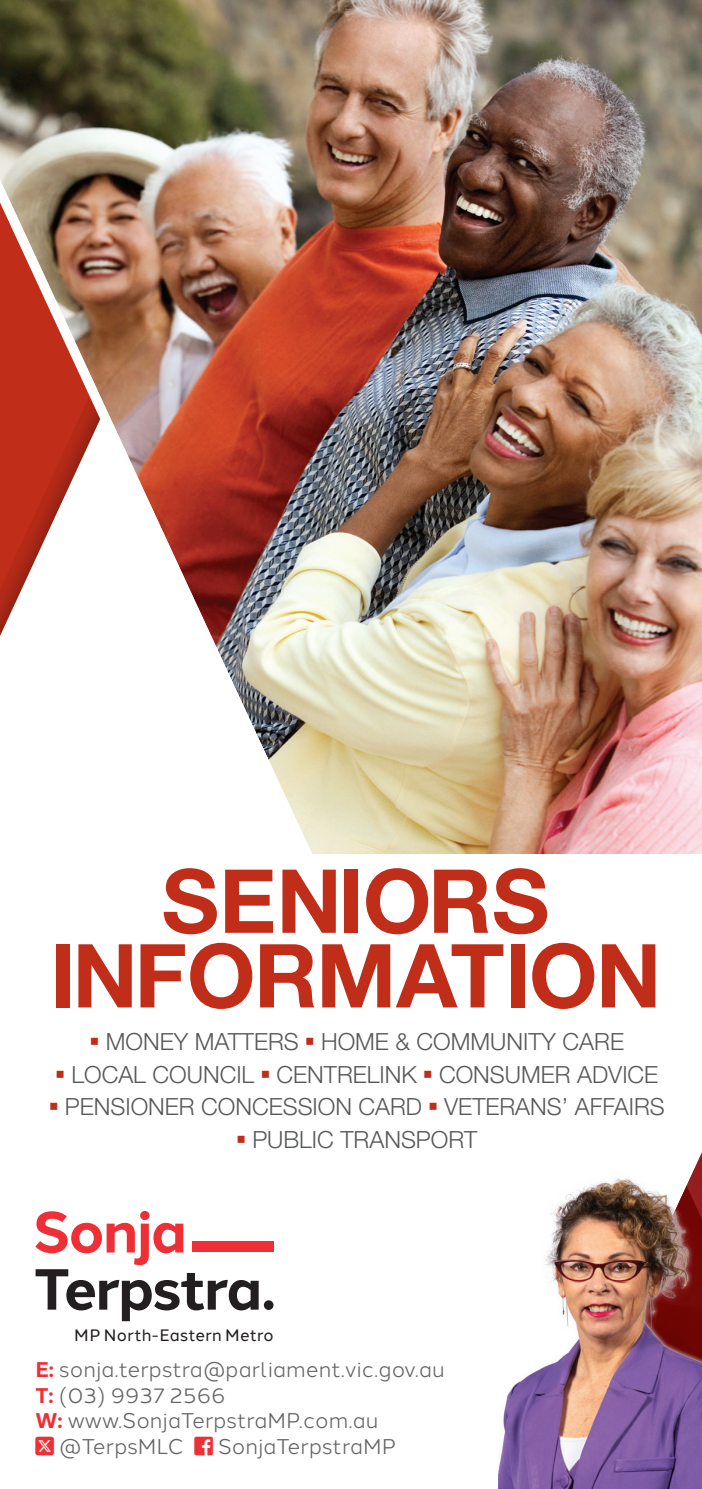
<style>
.page{position:relative;width:702px;height:1489px;background:#fff}
.page>*{position:absolute;margin:0;border:0;box-sizing:border-box;transform-origin:0 0}
.t1{font:700 88.5px/74.5px "Helvetica Neue LT Std";letter-spacing:-.02em;color:#c02d19;text-align:center}
.t2{font:300 23.75px "Helvetica Neue LT Std";color:#57585a}
.t3{font:21.25px "Halcom";color:#636366}
.t4{font:16.5px "Halcom";letter-spacing:.01em;color:#231f20}
.s1{color:#c02d19}
.s2{font-weight:700;color:#ee3036}
</style>
<div class="page">
<img style="left:0;top:0;width:702px;height:854px">
<img style="left:498px;top:1162px;width:204px;height:326px">
<svg style="left:35px;top:1211px;width:224px;height:110px"></svg>
<div style="left:264px;top:1300px;width:9px;height:9px;background:#231f20;border-radius:50%"></div>
<div style="left:192px;top:1241px;width:81px;height:10px;background:#ee3036"></div>
<h1 class="t1" style="left:50px;top:862px;width:613px">SENIORS<br>INFORMATION</h1>
<p class="t2" style="left:89px;top:1027px;width:536px"><span class="s1">▪</span> MONEY MATTERS <span class="s1">▪</span> HOME &amp; COMMUNITY CARE</p>
<p class="t2" style="left:55px;top:1059px;width:605px"><span class="s1">▪</span> LOCAL COUNCIL <span class="s1">▪</span> CENTRELINK <span class="s1">▪</span> CONSUMER ADVICE</p>
<p class="t2" style="left:48px;top:1092px;width:618px"><span class="s1">▪</span> PENSIONER CONCESSION CARD <span class="s1">▪</span> VETERANS’ AFFAIRS</p>
<p class="t2" style="left:236px;top:1124px;width:243px"><span class="s1">▪</span> PUBLIC TRANSPORT</p>
<p class="t4" style="left:74px;top:1321px;width:201px">MP North-Eastern Metro</p>
<p class="t3" style="left:35px;top:1352px;width:411px"><span class="s2">E:</span> sonja.terpstra@parliament.vic.gov.au</p>
<p class="t3" style="left:35px;top:1377px;width:191px"><span class="s2">T:</span> (03) 9937 2566</p>
<p class="t3" style="left:35px;top:1403px;width:344px"><span class="s2">W:</span> www.SonjaTerpstraMP.com.au</p>
<p class="t3" style="left:59px;top:1428px;width:126px">@TerpsMLC</p>
<p class="t3" style="left:218px;top:1428px;width:180px">SonjaTerpstraMP</p>
</div>
